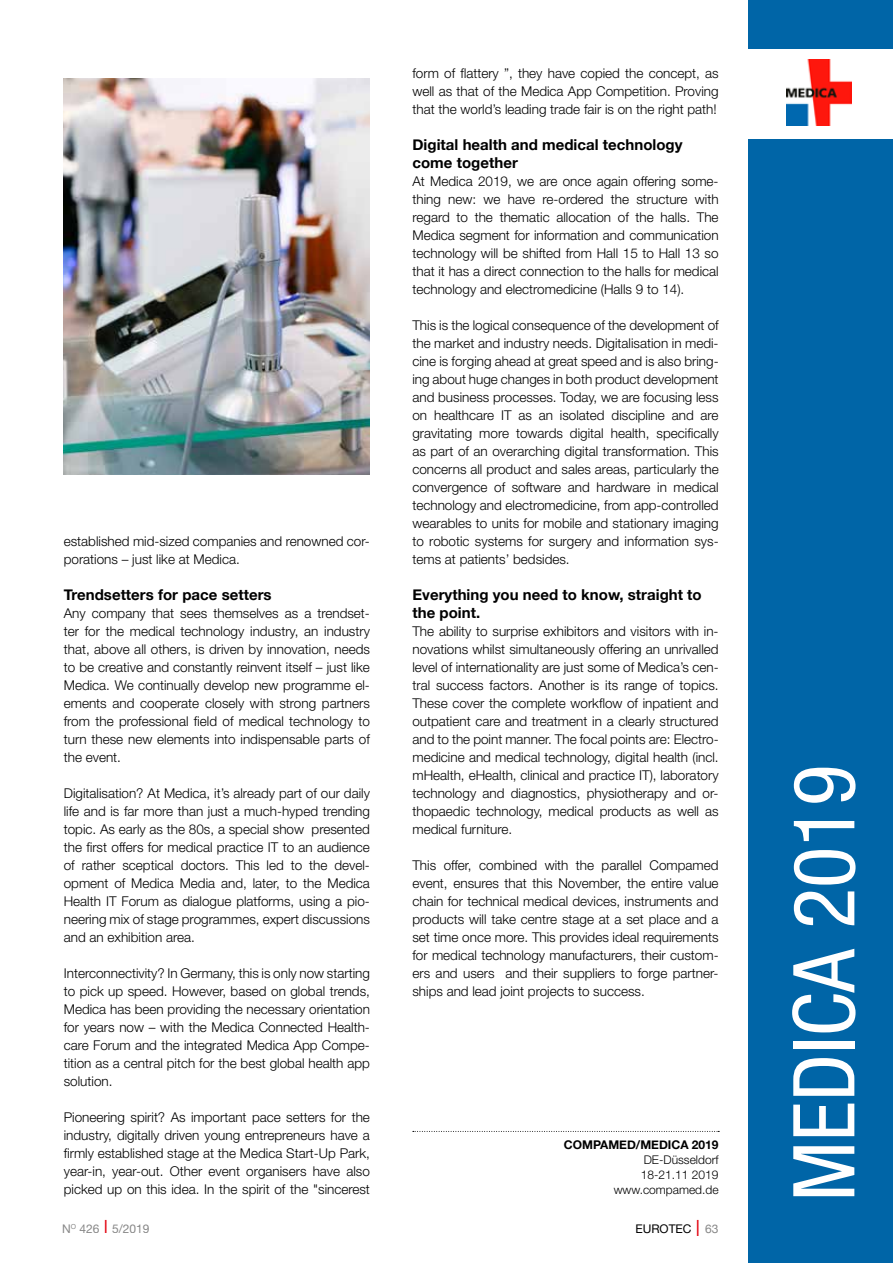
<style>
.page{position:relative;width:893px;height:1263px;background:#fff}
.page>*{position:absolute;margin:0;border:0;box-sizing:border-box;transform-origin:0 0}
.t1{font:condensed 85.5px "Helvetica Neue";color:#fff}
.t2{font:700 15px/18px "Helvetica Neue";color:#000}
.t3{font:300 13.5px/18px "Helvetica Neue";color:#000;text-align:justify}
.t4{font:300 12px/15px "Helvetica Neue";color:#000;text-align:right}
.t5{font:700 12px "Helvetica Neue";color:#000}
.t6{font:12px "Helvetica Neue";color:#878787}
.t7{font:12px "Helvetica Neue";color:#000}
.s1{font-weight:300;font-stretch:condensed;font-size:22.5px;color:#e30613}
.s2{color:#878787}
</style>
<div class="page">
<svg style="left:413px;top:1131px;width:306px;height:1px"></svg>
<img style="left:64px;top:78px;width:306px;height:396px">
<div style="left:748px;top:0;width:145px;height:1263px;background:#0065a7"></div>
<div style="left:741px;top:49px;width:152px;height:89px;background:#fff"></div>
<img style="left:786px;top:60px;width:66px;height:65px">
<p class="t3" style="left:64px;top:532px;width:308px">established mid-sized companies and renowned cor&shy;porations – just like at Medica.</p>
<p class="t2" style="left:64px;top:586px;width:209px">Trendsetters for pace setters</p>
<p class="t3" style="left:64px;top:604px;width:308px">Any company that sees themselves as a trendset&shy;ter for the medical technology industry, an industry that, above all others, is driven by innovation, needs to be creative and constantly reinvent itself – just like Medica. We continually develop new programme el&shy;ements and cooperate closely with strong partners from the professional field of medical technology to turn these new elements into indispensable parts of the event.</p>
<p class="t3" style="left:64px;top:784px;width:308px">Digitalisation? At Medica, it’s already part of our daily life and is far more than just a much-hyped trending topic. As early as the 80s, a special show presented the first offers for medical practice IT to an audience of rather sceptical doctors. This led to the devel&shy;opment of Medica Media and, later, to the Medica Health IT Forum as dialogue platforms, using a pio&shy;neering mix of stage programmes, expert discussions and an exhibition area.</p>
<p class="t3" style="left:64px;top:964px;width:308px">Interconnectivity? In Germany, this is only now starting to pick up speed. However, based on global trends, Medica has been providing the necessary orientation for years now – with the Medica Connected Health&shy;care Forum and the integrated Medica App Compe&shy;tition as a central pitch for the best global health app solution.</p>
<p class="t3" style="left:64px;top:1108px;width:308px">Pioneering spirit? As important pace setters for the industry, digitally driven young entrepreneurs have a firmly established stage at the Medica Start-Up Park, year-in, year-out. Other event organisers have also picked up on this idea. In the spirit of the "sincerest</p>
<p class="t3" style="left:412px;top:64px;width:308px">form of flattery ”, they have copied the concept, as well as that of the Medica App Competition. Proving that the world’s leading trade fair is on the right path!</p>
<p class="t2" style="left:412px;top:136px;width:272px">Digital health and medical technology come together</p>
<p class="t3" style="left:412px;top:172px;width:308px">At Medica 2019, we are once again offering some&shy;thing new: we have re-ordered the structure with regard to the thematic allocation of the halls. The Medica segment for information and communication technology will be shifted from Hall 15 to Hall 13 so that it has a direct connection to the halls for medical technology and electromedicine (Halls 9 to 14).</p>
<p class="t3" style="left:412px;top:316px;width:308px">This is the logical consequence of the development of the market and industry needs. Digitalisation in medi&shy;cine is forging ahead at great speed and is also bring&shy;ing about huge changes in both product development and business processes. Today, we are focusing less on healthcare IT as an isolated discipline and are gravitating more towards digital health, specifically as part of an overarching digital transformation. This concerns all product and sales areas, particularly the convergence of software and hardware in medical technology and electromedicine, from app-controlled wearables to units for mobile and stationary imaging to robotic systems for surgery and information sys&shy;tems at patients’ bedsides.</p>
<p class="t2" style="left:412px;top:586px;width:291px">Everything you need to know, straight to the point.</p>
<p class="t3" style="left:412px;top:622px;width:308px">The ability to surprise exhibitors and visitors with in&shy;novations whilst simultaneously offering an unrivalled level of internationality are just some of Medica’s cen&shy;tral success factors. Another is its range of topics.<br>These cover the complete workflow of inpatient and outpatient care and treatment in a clearly structured and to the point manner. The focal points are: Electro&shy;medicine and medical technology, digital health (incl. mHealth, eHealth, clinical and practice IT), laboratory technology and diagnostics, physiotherapy and or&shy;thopaedic technology, medical products as well as medical furniture.</p>
<p class="t3" style="left:412px;top:856px;width:308px">This offer, combined with the parallel Compamed event, ensures that this November, the entire value chain for technical medical devices, instruments and products will take centre stage at a set place and a set time once more. This provides ideal requirements for medical technology manufacturers, their custom&shy;ers and users and their suppliers to forge partner&shy;ships and lead joint projects to success.</p>
<p class="t5" style="left:564px;top:1135px;width:156px">COMPAMED/MEDICA 2019</p>
<p class="t4" style="left:614px;top:1152px;width:106px">DE-Düsseldorf<br>18-21.11 2019 www.compamed.de</p>
<p class="t6" style="left:62px;top:1221px;width:89px">N<sup>O</sup> 426 <span class="s1">I</span> 5/2019</p>
<p class="t7" style="left:635px;top:1221px;width:85px">EUROTEC <span class="s1">I</span> <span class="s2">63</span></p>
<h1 class="t1" style="left:775px;top:1201px;width:438px;rotate:-90deg">MEDICA 2019</h1>
</div>
